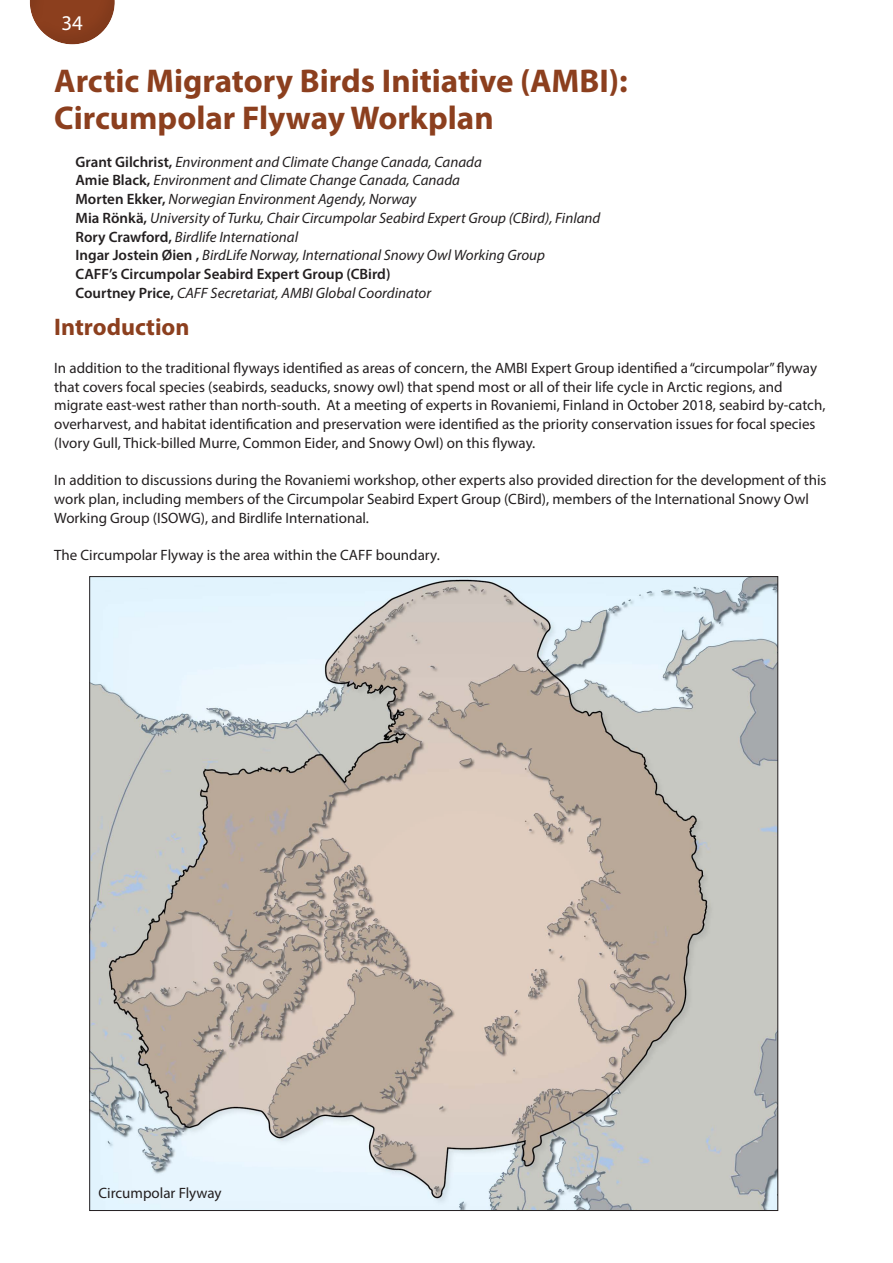
<style>
.page{position:relative;width:893px;height:1263px;background:#fff}
.page>*{position:absolute;margin:0;border:0;box-sizing:border-box;transform-origin:0 0}
.Heading{font:700 33px "Myriad Pro";color:#8c3f1e}
.Heading_1_1{font:700 24px "Myriad Pro";color:#8c3f1e}
.t1{font:21px "Myriad Pro";color:#fff}
.Main_body_text{font:15px/18.8px "Myriad Pro";color:#231f20}
.Author_name{font:italic 15px "Myriad Pro";color:#231f20}
.Author_name-2{font:600 15px "Myriad Pro";color:#231f20}
.s1{font-weight:600;font-style:normal}
</style>
<div class="page">
<div style="left:28px;top:0;width:88px;height:47px;background:#231f20;opacity:.1"></div>
<img style="left:91px;top:578px;width:685px;height:631px">
<h3 class="t1" style="left:62px;top:10px;width:23px">34</h3>
<p class="Heading" style="left:54px;top:59px;width:575px">Arctic Migratory Birds Initiative (AMBI):</p>
<p class="Heading" style="left:54px;top:96px;width:441px">Circumpolar Flyway Workplan</p>
<p class="Author_name" style="left:75px;top:152px;width:408px"><span class="s1">Grant Gilchrist,</span> Environment and Climate Change Canada, Canada</p>
<p class="Author_name" style="left:75px;top:171px;width:386px"><span class="s1">Amie Black,</span> Environment and Climate Change Canada, Canada</p>
<p class="Author_name" style="left:75px;top:190px;width:342px"><span class="s1">Morten Ekker,</span> Norwegian Environment Agendy, Norway</p>
<p class="Author_name" style="left:75px;top:208px;width:526px"><span class="s1">Mia Rönkä,</span> University of Turku, Chair Circumpolar Seabird Expert Group (CBird), Finland</p>
<p class="Author_name" style="left:75px;top:227px;width:224px"><span class="s1">Rory Crawford,</span> Birdlife International</p>
<p class="Author_name" style="left:75px;top:246px;width:471px"><span class="s1">Ingar Jostein Øien ,</span> BirdLife Norway, International Snowy Owl Working Group</p>
<p class="Author_name-2" style="left:75px;top:264px;width:317px">CAFF’s Circumpolar Seabird Expert Group (CBird)</p>
<p class="Author_name" style="left:75px;top:283px;width:357px"><span class="s1">Courtney Price,</span> CAFF Secretariat, AMBI Global Coordinator</p>
<p class="Heading_1_1" style="left:54px;top:312px;width:137px">Introduction</p>
<p class="Main_body_text" style="left:54px;top:358px;width:773px">In addition to the traditional flyways identified as areas of concern, the AMBI Expert Group identified a “circumpolar” flyway that covers focal species (seabirds, seaducks, snowy owl) that spend most or all of their life cycle in Arctic regions, and migrate east-west rather than north-south. At a meeting of experts in Rovaniemi, Finland in October 2018, seabird by-catch, overharvest, and habitat identification and preservation were identified as the priority conservation issues for focal species (Ivory Gull, Thick-billed Murre, Common Eider, and Snowy Owl) on this flyway.</p>
<p class="Main_body_text" style="left:54px;top:471px;width:774px">In addition to discussions during the Rovaniemi workshop, other experts also provided direction for the development of this work plan, including members of the Circumpolar Seabird Expert Group (CBird), members of the International Snowy Owl<br>Working Group (ISOWG), and Birdlife International.</p>
<p class="Main_body_text" style="left:54px;top:546px;width:387px">The Circumpolar Flyway is the area within the CAFF boundary.</p>
<p class="Main_body_text" style="left:99px;top:1183px;width:125px">Circumpolar Flyway</p>
</div>
